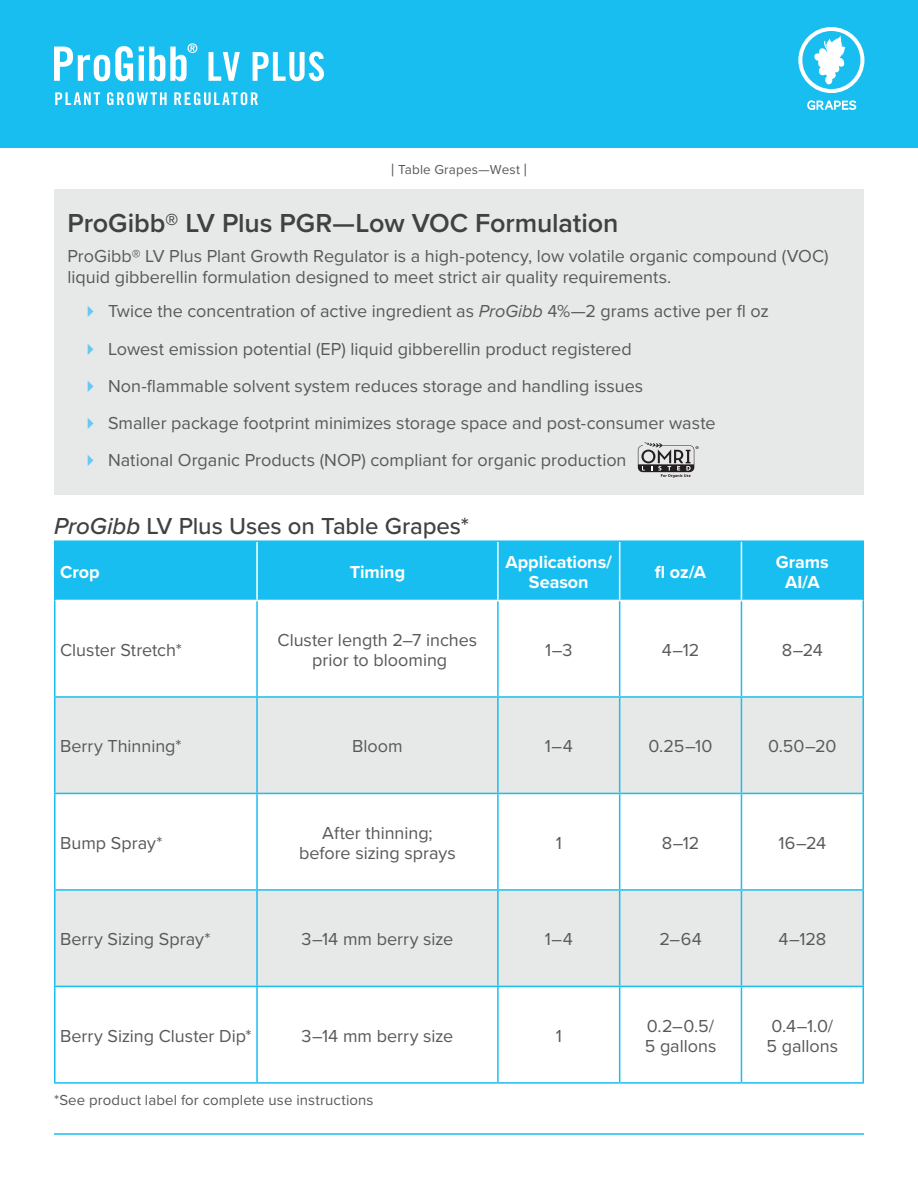
<style>
.page{position:relative;width:918px;height:1188px;background:#fff}
.page>*{position:absolute;margin:0;border:0;box-sizing:border-box;transform-origin:0 0}
.Heading_1{font:600 27px "Proxima Nova";letter-spacing:-.005em;color:#414142}
.Heading_2{font:500 24px "Proxima Nova";letter-spacing:-.005em;color:#414142}
.body{font:18px/21px "Proxima Nova";color:#58595b}
.table_cell{font:18px/19.5px "Proxima Nova";color:#58595b;text-align:center}
.table_header{font:700 18px/19.5px "Proxima Nova";letter-spacing:-.005em;color:#fff;text-align:center}
.body_no_space{font:15px "Proxima Nova";letter-spacing:.01em;color:#58595b}
.crop{font:13.5px "Proxima Nova";letter-spacing:.01em;color:#58595b}
.s1{font-size:18px}
.s2{font-style:italic}
</style>
<div class="page">
<div style="left:0;top:0;width:918px;height:148px;background:#19bef0"></div>
<hr style="left:54px;top:1133px;width:810px;height:2px;background:#19bef0">
<svg style="left:54px;top:46px;width:79px;height:35px"></svg>
<svg style="left:139px;top:43px;width:58px;height:38px"></svg>
<svg style="left:209px;top:52px;width:31px;height:29px"></svg>
<svg style="left:253px;top:52px;width:71px;height:29px"></svg>
<svg style="left:55px;top:92px;width:45px;height:13px"></svg>
<svg style="left:107px;top:92px;width:60px;height:13px"></svg>
<svg style="left:174px;top:92px;width:84px;height:13px"></svg>
<div style="left:54px;top:189px;width:810px;height:306px;background:#e7e8e8"></div>
<div style="left:56px;top:542px;width:806px;height:58px;background:#19bef0"></div>
<svg style="left:56px;top:698px;width:806px;height:288px;fill:#e7e8e8"></svg>
<hr style="left:54px;top:600px;width:2px;height:96px;background:#19bef0">
<hr style="left:256px;top:601px;width:2px;height:95px;background:#19bef0">
<hr style="left:497px;top:601px;width:2px;height:95px;background:#19bef0">
<hr style="left:619px;top:601px;width:1px;height:95px;background:#19bef0">
<hr style="left:741px;top:601px;width:1px;height:95px;background:#19bef0">
<hr style="left:862px;top:600px;width:2px;height:96px;background:#19bef0">
<hr style="left:54px;top:696px;width:203px;height:2px;background:#19bef0">
<hr style="left:54px;top:698px;width:2px;height:95px;background:#19bef0">
<hr style="left:257px;top:696px;width:241px;height:2px;background:#19bef0">
<hr style="left:256px;top:698px;width:2px;height:95px;background:#19bef0">
<hr style="left:498px;top:696px;width:122px;height:2px;background:#19bef0">
<hr style="left:497px;top:698px;width:2px;height:95px;background:#19bef0">
<hr style="left:620px;top:696px;width:121px;height:2px;background:#19bef0">
<hr style="left:619px;top:698px;width:1px;height:95px;background:#19bef0">
<hr style="left:741px;top:696px;width:123px;height:2px;background:#19bef0">
<hr style="left:741px;top:698px;width:1px;height:95px;background:#19bef0">
<hr style="left:862px;top:698px;width:2px;height:95px;background:#19bef0">
<hr style="left:54px;top:793px;width:203px;height:1px;background:#19bef0">
<hr style="left:54px;top:794px;width:2px;height:95px;background:#19bef0">
<hr style="left:257px;top:793px;width:241px;height:1px;background:#19bef0">
<hr style="left:256px;top:794px;width:2px;height:95px;background:#19bef0">
<hr style="left:498px;top:793px;width:122px;height:1px;background:#19bef0">
<hr style="left:497px;top:794px;width:2px;height:95px;background:#19bef0">
<hr style="left:620px;top:793px;width:121px;height:1px;background:#19bef0">
<hr style="left:619px;top:794px;width:1px;height:95px;background:#19bef0">
<hr style="left:741px;top:793px;width:123px;height:1px;background:#19bef0">
<hr style="left:741px;top:794px;width:1px;height:95px;background:#19bef0">
<hr style="left:862px;top:794px;width:2px;height:95px;background:#19bef0">
<hr style="left:54px;top:889px;width:203px;height:2px;background:#19bef0">
<hr style="left:54px;top:891px;width:2px;height:95px;background:#19bef0">
<hr style="left:257px;top:889px;width:241px;height:2px;background:#19bef0">
<hr style="left:256px;top:891px;width:2px;height:95px;background:#19bef0">
<hr style="left:498px;top:889px;width:122px;height:2px;background:#19bef0">
<hr style="left:497px;top:891px;width:2px;height:95px;background:#19bef0">
<hr style="left:620px;top:889px;width:121px;height:2px;background:#19bef0">
<hr style="left:619px;top:891px;width:1px;height:95px;background:#19bef0">
<hr style="left:741px;top:889px;width:123px;height:2px;background:#19bef0">
<hr style="left:741px;top:891px;width:1px;height:95px;background:#19bef0">
<hr style="left:862px;top:891px;width:2px;height:95px;background:#19bef0">
<hr style="left:54px;top:986px;width:203px;height:1px;background:#19bef0">
<hr style="left:54px;top:987px;width:2px;height:95px;background:#19bef0">
<hr style="left:257px;top:986px;width:241px;height:1px;background:#19bef0">
<hr style="left:256px;top:987px;width:2px;height:95px;background:#19bef0">
<hr style="left:498px;top:986px;width:122px;height:1px;background:#19bef0">
<hr style="left:497px;top:987px;width:2px;height:95px;background:#19bef0">
<hr style="left:620px;top:986px;width:121px;height:1px;background:#19bef0">
<hr style="left:619px;top:987px;width:1px;height:95px;background:#19bef0">
<hr style="left:741px;top:986px;width:123px;height:1px;background:#19bef0">
<hr style="left:741px;top:987px;width:1px;height:95px;background:#19bef0">
<hr style="left:862px;top:987px;width:2px;height:95px;background:#19bef0">
<hr style="left:54px;top:1082px;width:203px;height:2px;background:#19bef0">
<hr style="left:257px;top:1082px;width:241px;height:2px;background:#19bef0">
<hr style="left:498px;top:1082px;width:122px;height:2px;background:#19bef0">
<hr style="left:620px;top:1082px;width:121px;height:2px;background:#19bef0">
<hr style="left:741px;top:1082px;width:123px;height:2px;background:#19bef0">
<hr style="left:54px;top:540px;width:203px;height:2px;background:#19bef0">
<hr style="left:54px;top:542px;width:2px;height:58px;background:#19bef0">
<hr style="left:257px;top:540px;width:241px;height:2px;background:#19bef0">
<hr style="left:498px;top:540px;width:122px;height:2px;background:#19bef0">
<hr style="left:620px;top:540px;width:121px;height:2px;background:#19bef0">
<hr style="left:741px;top:540px;width:123px;height:2px;background:#19bef0">
<hr style="left:862px;top:542px;width:2px;height:58px;background:#19bef0">
<hr style="left:256px;top:542px;width:2px;height:58px;background:#fff">
<hr style="left:497px;top:542px;width:2px;height:58px;background:#fff">
<hr style="left:619px;top:542px;width:1px;height:58px;background:#fff">
<hr style="left:741px;top:542px;width:1px;height:58px;background:#fff">
<svg style="left:638px;top:442px;width:61px;height:36px"></svg>
<svg style="left:807px;top:100px;width:49px;height:10px"></svg>
<svg style="left:798px;top:27px;width:66px;height:66px"></svg>
<p class="crop" style="left:391px;top:162px;width:138px"><span class="s1">|</span> Table Grapes—West <span class="s1">|</span></p>
<p class="Heading_1" style="left:68px;top:207px;width:552px">ProGibb® LV Plus PGR—Low VOC Formulation</p>
<p class="body" style="left:68px;top:246px;width:763px">ProGibb® LV Plus Plant Growth Regulator is a high-potency, low volatile organic compound (VOC) liquid gibberellin formulation designed to meet strict air quality requirements.</p>
<p class="body" style="left:108px;top:301px;width:662px">Twice the concentration of active ingredient as <span class="s2">ProGibb</span> 4%—2 grams active per fl oz</p>
<p class="body" style="left:108px;top:338px;width:525px">Lowest emission potential (EP) liquid gibberellin product registered</p>
<p class="body" style="left:108px;top:376px;width:537px">Non-flammable solvent system reduces storage and handling issues</p>
<p class="body" style="left:108px;top:413px;width:609px">Smaller package footprint minimizes storage space and post-consumer waste</p>
<p class="body" style="left:108px;top:450px;width:520px">National Organic Products (NOP) compliant for organic production</p>
<p class="Heading_2" style="left:54px;top:511px;width:417px"><span class="s2">ProGibb</span> LV Plus Uses on Table Grapes*</p>
<p class="table_header" style="left:60px;top:563px;width:41px">Crop</p>
<p class="table_header" style="left:350px;top:563px;width:57px">Timing</p>
<p class="table_header" style="left:505px;top:553px;width:108px">Applications/<br>Season</p>
<p class="table_header" style="left:655px;top:563px;width:53px">fl oz/A</p>
<p class="table_header" style="left:776px;top:553px;width:55px">Grams<br>AI/A</p>
<p class="table_cell" style="left:60px;top:640px;width:123px">Cluster Stretch*</p>
<p class="table_cell" style="left:278px;top:631px;width:201px">Cluster length 2–7 inches prior to blooming</p>
<p class="table_cell" style="left:545px;top:640px;width:29px">1–3</p>
<p class="table_cell" style="left:662px;top:640px;width:39px">4–12</p>
<p class="table_cell" style="left:782px;top:640px;width:42px">8–24</p>
<p class="table_cell" style="left:60px;top:737px;width:123px">Berry Thinning*</p>
<p class="table_cell" style="left:352px;top:737px;width:52px">Bloom</p>
<p class="table_cell" style="left:545px;top:737px;width:30px">1–4</p>
<p class="table_cell" style="left:649px;top:737px;width:66px">0.25–10</p>
<p class="table_cell" style="left:768px;top:737px;width:70px">0.50–20</p>
<p class="table_cell" style="left:60px;top:833px;width:104px">Bump Spray*</p>
<p class="table_cell" style="left:299px;top:824px;width:158px">After thinning; before sizing sprays</p>
<p class="table_cell" style="left:556px;top:833px;width:8px">1</p>
<p class="table_cell" style="left:662px;top:833px;width:39px">8–12</p>
<p class="table_cell" style="left:779px;top:833px;width:49px">16–24</p>
<p class="table_cell" style="left:60px;top:930px;width:152px">Berry Sizing Spray*</p>
<p class="table_cell" style="left:302px;top:930px;width:153px">3–14 mm berry size</p>
<p class="table_cell" style="left:545px;top:930px;width:30px">1–4</p>
<p class="table_cell" style="left:659px;top:930px;width:44px">2–64</p>
<p class="table_cell" style="left:779px;top:930px;width:49px">4–128</p>
<p class="table_cell" style="left:60px;top:1026px;width:193px">Berry Sizing Cluster Dip*</p>
<p class="table_cell" style="left:302px;top:1026px;width:153px">3–14 mm berry size</p>
<p class="table_cell" style="left:556px;top:1026px;width:8px">1</p>
<p class="table_cell" style="left:645px;top:1017px;width:73px;text-align:left">0.2–0.5/<br>5 gallons</p>
<p class="table_cell" style="left:767px;top:1017px;width:73px;text-align:left">0.4–1.0/<br>5 gallons</p>
<p class="body_no_space" style="left:54px;top:1091px;width:321px">*See product label for complete use instructions</p>
</div>
